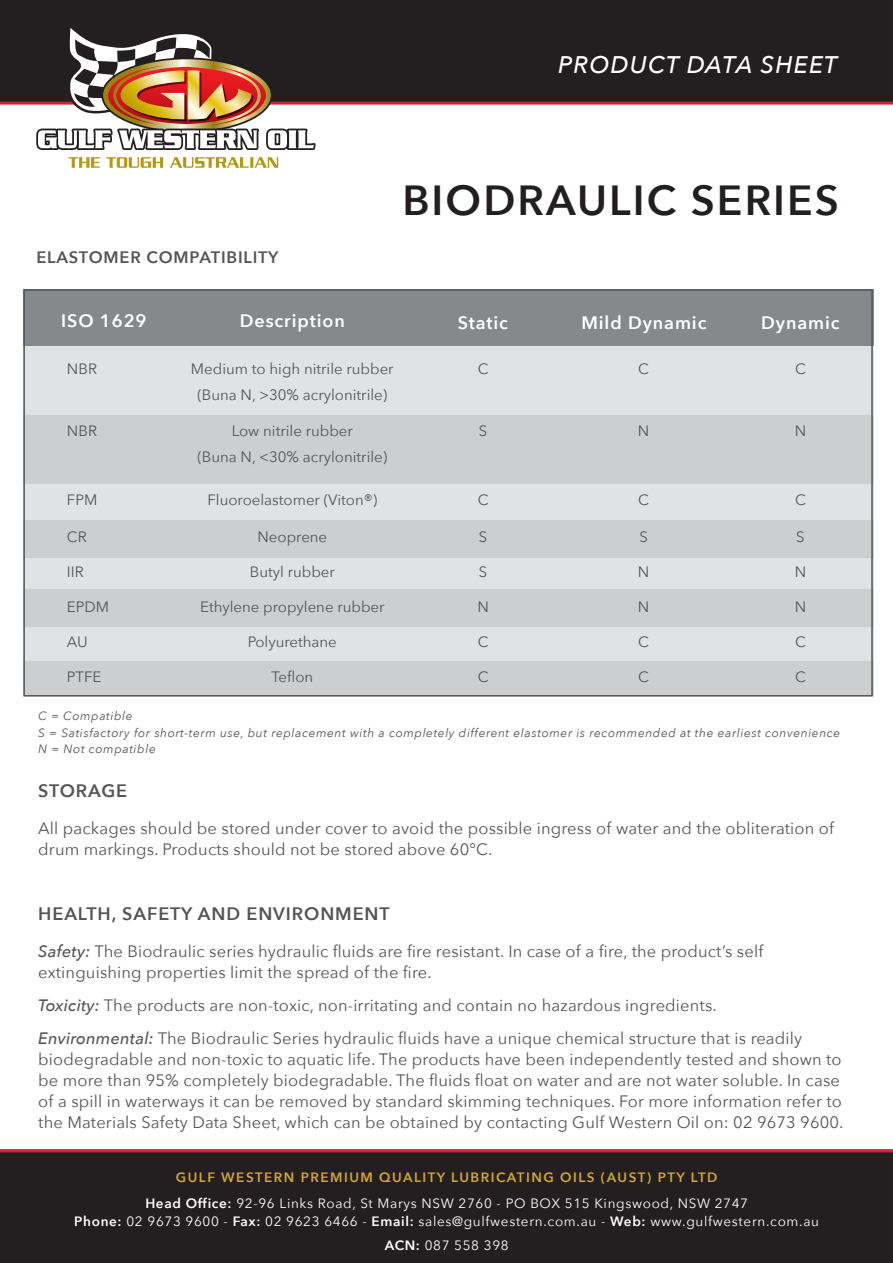
<style>
.page{position:relative;width:893px;height:1263px;background:#fff}
.page>*{position:absolute;margin:0;border:0;box-sizing:border-box;transform-origin:0 0}
.t1{font:600 42px "Avenir Next";letter-spacing:.05em;color:#231f20}
.t2{font:italic 500 24px "Avenir Next";letter-spacing:.05em;color:#fff}
.t3{font:600 18px "Avenir Next";letter-spacing:.05em;color:#fff}
.t4{font:600 18px "Avenir Next";letter-spacing:.05em;color:#545557}
.t5{font:16.5px/21px "Avenir Next";letter-spacing:.01em;color:#545557}
.t6{font:600 16.5px "Avenir Next";letter-spacing:.05em;color:#545557}
.t7{font:15px/25.5px "Avenir Next";color:#545557;text-align:center}
.t8{font:13.5px/24px "Avenir Next";letter-spacing:.05em;color:#fff;text-align:center}
.t9{font:600 13.5px "Avenir Next";letter-spacing:.11em;color:#d3a82f}
.t10{font:italic 12px "Avenir Next";letter-spacing:.05em;color:#545557}
.s1{font-weight:500;font-style:italic}
.s2{font-weight:600}
</style>
<div class="page">
<div style="left:0;top:1152px;width:893px;height:111px;background:#231f20"></div>
<div style="left:0;top:0;width:893px;height:103px;background:#231f20"></div>
<hr style="left:0;top:1149px;width:893px;height:3px;background:#d1232a">
<hr style="left:0;top:102px;width:893px;height:3px;background:#d1232a">
<svg style="left:36px;top:28px;width:280px;height:140px"></svg>
<div style="left:23px;top:290px;width:851px;height:404px;background:#e1e2e4"></div>
<div style="left:23px;top:290px;width:851px;height:56px;background:#86888b"></div>
<div style="left:23px;top:415px;width:851px;height:69px;background:#cdced0"></div>
<div style="left:23px;top:520px;width:851px;height:37px;background:#cdced0"></div>
<div style="left:23px;top:589px;width:851px;height:38px;background:#cdced0"></div>
<div style="left:23px;top:662px;width:851px;height:34px;background:#cdced0"></div>
<div style="left:23px;top:289px;width:850px;height:407px;border:2px solid #545557"></div>
<p class="t2" style="left:558px;top:44px;width:281px">PRODUCT DATA SHEET</p>
<p class="t6" style="left:36px;top:243px;width:244px">ELASTOMER COMPATIBILITY</p>
<p class="t1" style="left:402px;top:165px;width:438px">BIODRAULIC SERIES</p>
<p class="t3" style="left:68px;top:306px;width:211px">BLACK TAK MOLYPLEX</p>
<p class="t3" style="left:404px;top:306px;width:114px">Test Method</p>
<p class="t3" style="left:61px;top:306px;width:87px">ISO 1629</p>
<p class="t3" style="left:240px;top:306px;width:107px">Description</p>
<p class="t3" style="left:458px;top:307px;width:52px">Static</p>
<p class="t3" style="left:581px;top:307px;width:127px">Mild Dynamic</p>
<p class="t3" style="left:761px;top:307px;width:80px">Dynamic</p>
<p class="t7" style="left:67px;top:356px;width:31px">NBR</p>
<p class="t7" style="left:191px;top:356px;width:204px">Medium to high nitrile rubber (Buna N, &gt;30% acrylonitrile)</p>
<p class="t7" style="left:478px;top:356px;width:12px">C</p>
<p class="t7" style="left:638px;top:356px;width:12px">C</p>
<p class="t7" style="left:795px;top:356px;width:12px">C</p>
<p class="t7" style="left:67px;top:417px;width:31px">NBR</p>
<p class="t7" style="left:197px;top:417px;width:191px">Low nitrile rubber<br>(Buna N, &lt;30% acrylonitrile)</p>
<p class="t7" style="left:479px;top:417px;width:10px">S</p>
<p class="t7" style="left:638px;top:417px;width:13px">N</p>
<p class="t7" style="left:795px;top:417px;width:13px">N</p>
<p class="t7" style="left:67px;top:486px;width:32px">FPM</p>
<p class="t7" style="left:207px;top:486px;width:171px">Fluoroelastomer (Viton®)</p>
<p class="t7" style="left:478px;top:486px;width:12px">C</p>
<p class="t7" style="left:638px;top:486px;width:12px">C</p>
<p class="t7" style="left:795px;top:486px;width:12px">C</p>
<p class="t7" style="left:67px;top:523px;width:21px">CR</p>
<p class="t7" style="left:257px;top:523px;width:71px">Neoprene</p>
<p class="t7" style="left:479px;top:523px;width:10px">S</p>
<p class="t7" style="left:639px;top:523px;width:10px">S</p>
<p class="t7" style="left:796px;top:523px;width:10px">S</p>
<p class="t7" style="left:67px;top:558px;width:18px">IIR</p>
<p class="t7" style="left:250px;top:558px;width:87px">Butyl rubber</p>
<p class="t7" style="left:479px;top:558px;width:10px">S</p>
<p class="t7" style="left:638px;top:558px;width:13px">N</p>
<p class="t7" style="left:795px;top:558px;width:13px">N</p>
<p class="t7" style="left:67px;top:593px;width:44px">EPDM</p>
<p class="t7" style="left:200px;top:593px;width:186px">Ethylene propylene rubber</p>
<p class="t7" style="left:477px;top:593px;width:13px">N</p>
<p class="t7" style="left:638px;top:593px;width:13px">N</p>
<p class="t7" style="left:795px;top:593px;width:13px">N</p>
<p class="t7" style="left:67px;top:628px;width:22px">AU</p>
<p class="t7" style="left:248px;top:628px;width:91px">Polyurethane</p>
<p class="t7" style="left:478px;top:628px;width:12px">C</p>
<p class="t7" style="left:638px;top:628px;width:12px">C</p>
<p class="t7" style="left:795px;top:628px;width:12px">C</p>
<p class="t7" style="left:67px;top:663px;width:36px">PTFE</p>
<p class="t7" style="left:271px;top:663px;width:43px">Teflon</p>
<p class="t7" style="left:478px;top:663px;width:12px">C</p>
<p class="t7" style="left:638px;top:663px;width:12px">C</p>
<p class="t7" style="left:795px;top:663px;width:12px">C</p>
<p class="t10" style="left:38px;top:706px;width:96px">C = Compatible</p>
<p class="t10" style="left:38px;top:722px;width:803px">S = Satisfactory for short-term use, but replacement with a completely different elastomer is recommended at the earliest convenience</p>
<p class="t10" style="left:38px;top:738px;width:119px">N = Not compatible</p>
<p class="t4" style="left:38px;top:775px;width:91px">STORAGE</p>
<p class="t5" style="left:38px;top:817px;width:797px">All packages should be stored under cover to avoid the possible ingress of water and the obliteration of drum markings. Products should not be stored above 60°C.</p>
<p class="t4" style="left:38px;top:898px;width:353px">HEALTH, SAFETY AND ENVIRONMENT</p>
<p class="t5" style="left:38px;top:940px;width:726px"><span class="s1">Safety:</span> The Biodraulic series hydraulic fluids are fire resistant. In case of a fire, the product’s self extinguishing properties limit the spread of the fire.</p>
<p class="t5" style="left:38px;top:994px;width:680px"><span class="s1">Toxicity:</span> The products are non-toxic, non-irritating and contain no hazardous ingredients.</p>
<p class="t5" style="left:38px;top:1027px;width:807px"><span class="s1">Environmental:</span> The Biodraulic Series hydraulic fluids have a unique chemical structure that is readily biodegradable and non-toxic to aquatic life. The products have been independently tested and shown to be more than 95% completely biodegradable. The fluids float on water and are not water soluble. In case of a spill in waterways it can be removed by standard skimming techniques. For more information refer to the Materials Safety Data Sheet, which can be obtained by contacting Gulf Western Oil on: 02 9673 9600.</p>
<p class="t9" style="left:176px;top:1166px;width:543px">GULF WESTERN PREMIUM QUALITY LUBRICATING OILS (AUST) PTY LTD</p>
<p class="t8" style="left:145px;top:1190px;width:604px"><span class="s2">Head Office:</span> 92-96 Links Road, St Marys NSW 2760 - PO BOX 515 Kingswood, NSW 2747</p>
<p class="t8" style="left:74px;top:1208px;width:746px"><span class="s2">Phone:</span> 02 9673 9600 - <span class="s2">Fax:</span> 02 9623 6466 - <span class="s2">Email:</span> sales@gulfwestern.com.au - <span class="s2">Web:</span> www.gulfwestern.com.au<br><span class="s2">ACN:</span> 087 558 398</p>
</div>
